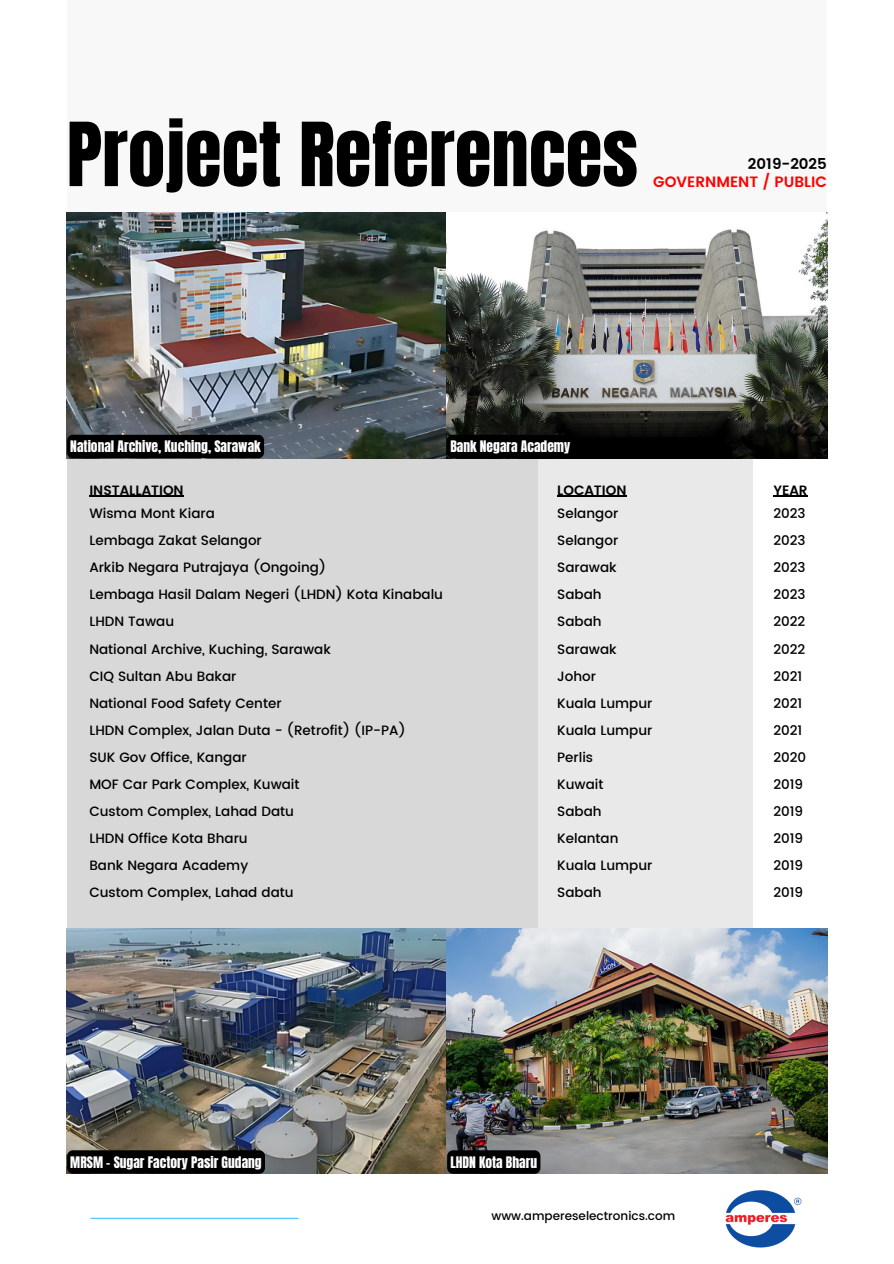
<style>
.page{position:relative;width:894px;height:1264px;background:#fff}
.page>*{position:absolute;margin:0;border:0;box-sizing:border-box;transform-origin:0 0}
.t1{font:75px "Anton";color:#000}
.t2{font:600 15px "Poppins";color:#f00}
.t3{font:600 15px "Poppins";color:#000}
.t4{font:500 13.5px/27px "Poppins";color:#000}
.t5{font:13.5px "Anton";color:#fff}
.t6{font:600 13.5px "Poppins";color:#000}
.t7{font:500 12px "Poppins";color:#000}
</style>
<div class="page">
<div style="left:67px;top:0;width:759px;height:393px;background:#f8f8f8"></div>
<div style="left:537px;top:419px;width:216px;height:534px;background:#e9e9e9"></div>
<div style="left:67px;top:426px;width:470px;height:544px;background:#d8d8d8"></div>
<hr style="left:90px;top:1217px;width:208px;height:1px;background:#42c2ff">
<img style="left:725px;top:1190px;width:77px;height:58px">
<img style="left:67px;top:928px;width:760px;height:245px">
<img style="left:67px;top:213px;width:760px;height:245px">
<div style="left:67px;top:435px;width:197px;height:23px;background:#000;border-radius:6px"></div>
<div style="left:447px;top:435px;width:126px;height:23px;background:#000;border-radius:6px"></div>
<div style="left:67px;top:1150px;width:198px;height:23px;background:#000;border-radius:6px"></div>
<div style="left:447px;top:1150px;width:93px;height:23px;background:#000;border-radius:6px"></div>
<hr style="left:89px;top:496px;width:95px;height:1px;background:#000">
<hr style="left:557px;top:496px;width:69px;height:1px;background:#000">
<hr style="left:773px;top:496px;width:34px;height:1px;background:#000">
<h1 class="t1" style="left:67px;top:101px;width:572px">Project References</h1>
<p class="t3" style="left:747px;top:155px;width:80px">2019-2025</p>
<h4 class="t2" style="left:653px;top:173px;width:175px">GOVERNMENT / PUBLIC</h4>
<h2 class="t5" style="left:70px;top:437px;width:192px">National Archive, Kuching, Sarawak</h2>
<p class="t5" style="left:450px;top:437px;width:121px">Bank Negara Academy</p>
<h3 class="t6" style="left:89px;top:482px;width:96px">INSTALLATION</h3>
<h3 class="t6" style="left:557px;top:482px;width:71px">LOCATION</h3>
<h3 class="t6" style="left:773px;top:482px;width:36px">YEAR</h3>
<h2 class="t4" style="left:89px;top:500px;width:355px">Wisma Mont Kiara<br>Lembaga Zakat Selangor<br>Arkib Negara Putrajaya (Ongoing)<br>Lembaga Hasil Dalam Negeri (LHDN) Kota Kinabalu<br>LHDN Tawau<br>National Archive, Kuching, Sarawak<br>CIQ Sultan Abu Bakar<br>National Food Safety Center<br>LHDN Complex, Jalan Duta - (Retrofit) (IP-PA)<br>SUK Gov Office, Kangar<br>MOF Car Park Complex, Kuwait<br>Custom Complex, Lahad Datu<br>LHDN Office Kota Bharu<br>Bank Negara Academy<br>Custom Complex, Lahad datu</h2>
<h2 class="t4" style="left:557px;top:500px;width:97px">Selangor<br>Selangor<br>Sarawak<br>Sabah<br>Sabah<br>Sarawak<br>Johor<br>Kuala Lumpur<br>Kuala Lumpur<br>Perlis<br>Kuwait<br>Sabah<br>Kelantan<br>Kuala Lumpur<br>Sabah</h2>
<h2 class="t4" style="left:773px;top:500px;width:34px">2023<br>2023<br>2023<br>2023<br>2022<br>2022<br>2021<br>2021<br>2021<br>2020<br>2019<br>2019<br>2019<br>2019<br>2019</h2>
<h4 class="t5" style="left:70px;top:1152px;width:193px">MRSM - Sugar Factory Pasir Gudang</h4>
<p class="t5" style="left:450px;top:1152px;width:88px">LHDN Kota Bharu</p>
<h3 class="t7" style="left:491px;top:1209px;width:185px">www.ampereselectronics.com</h3>
</div>
